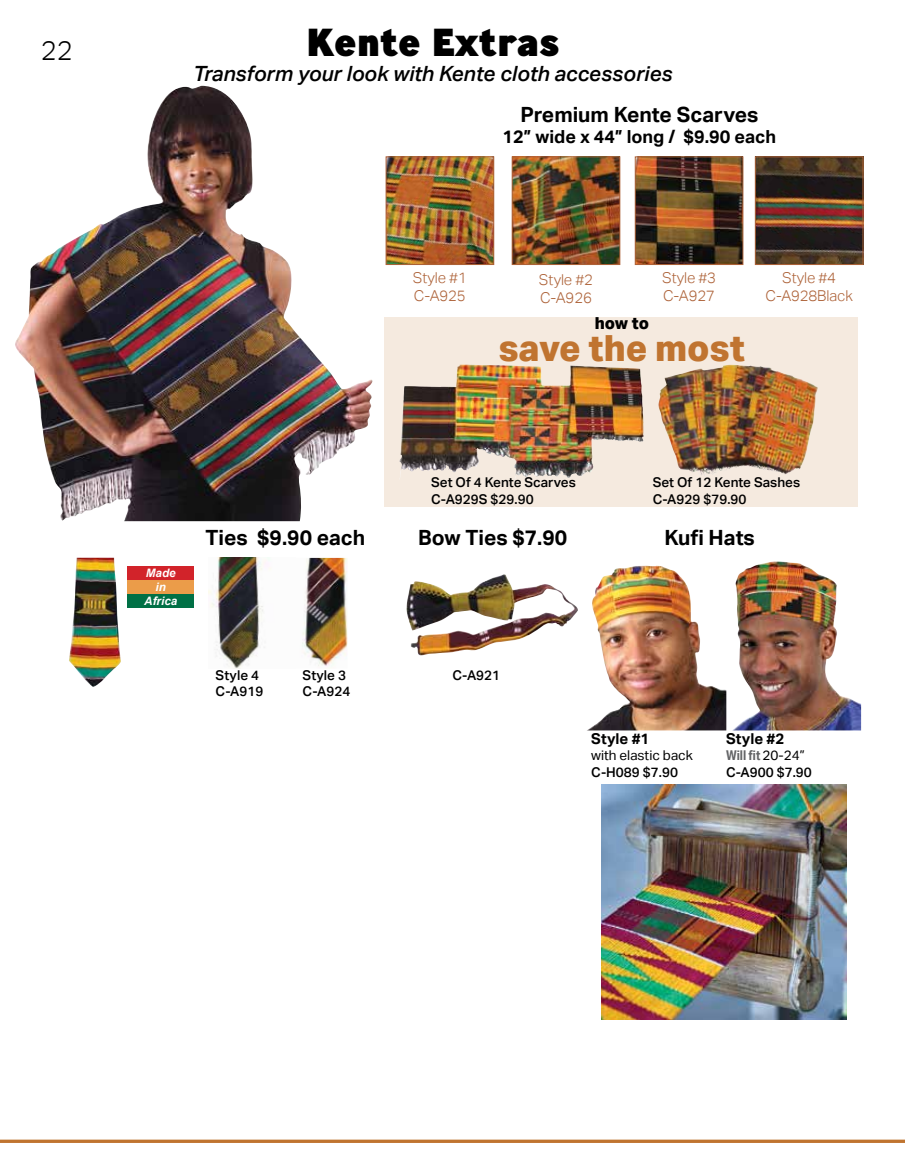
<style>
.page{position:relative;width:905px;height:1175px;background:#fff}
.page>*{position:absolute;margin:0;border:0;box-sizing:border-box;transform-origin:0 0}
.t1{font:800 39px "Ministry";color:#000}
.t2{font:800 36px "Aktiv Grotesk";color:#c07430}
.t3{font:300 27px "Aktiv Grotesk";color:#000}
.t4{font:700 21px "Aktiv Grotesk";color:#000}
.t5{font:italic 500 21px "Aktiv Grotesk";color:#000}
.t6{font:700 18px "Aktiv Grotesk";color:#000}
.t7{font:800 16.5px "Aktiv Grotesk";color:#000}
.t8{font:300 15px/18px "Aktiv Grotesk";letter-spacing:-.01em;color:#ad6238}
.t9{font:700 15px "Aktiv Grotesk";letter-spacing:.005em;color:#000}
.t10{font:500 13.5px/16.2px "Aktiv Grotesk";color:#000}
.t11{font:13.5px "Aktiv Grotesk";color:#000}
.t12{font:700 13.5px "Aktiv Grotesk Cd";color:#636466}
.t13{font:italic 700 11.7px/14px "Arial";color:#fff;text-align:center}
.s1{font-family:"Aktiv Grotesk";font-weight:400;color:#000}
</style>
<div class="page">
<hr style="left:0;top:1139px;width:904px;height:3px;background:#c07430">
<img style="left:406px;top:574px;width:172px;height:82px">
<img style="left:15px;top:86px;width:357px;height:435px">
<img style="left:588px;top:565px;width:138px;height:165px">
<img style="left:733px;top:561px;width:128px;height:169px">
<img style="left:385px;top:317px;width:473px;height:189px">
<img style="left:388px;top:159px;width:104px;height:104px">
<div style="left:386px;top:157px;width:108px;height:108px;border:1px solid #ad6238"></div>
<img style="left:514px;top:159px;width:104px;height:104px">
<div style="left:512px;top:157px;width:108px;height:108px;border:1px solid #ad6238"></div>
<img style="left:637px;top:159px;width:104px;height:104px">
<div style="left:635px;top:157px;width:108px;height:108px;border:1px solid #ad6238"></div>
<img style="left:757px;top:159px;width:104px;height:104px">
<div style="left:755px;top:157px;width:108px;height:108px;border:1px solid #ad6238"></div>
<img style="left:398px;top:364px;width:61px;height:116px">
<img style="left:658px;top:365px;width:65px;height:111px">
<img style="left:69px;top:558px;width:52px;height:129px">
<img style="left:302px;top:558px;width:45px;height:108px">
<img style="left:209px;top:558px;width:62px;height:110px">
<div style="left:127px;top:566px;width:67px;height:14px;background:#d2232a"></div>
<div style="left:127px;top:580px;width:67px;height:14px;background:#eb9c49"></div>
<div style="left:127px;top:594px;width:67px;height:14px;background:#007045"></div>
<img style="left:601px;top:784px;width:245px;height:235px">
<h3 class="t3" style="left:41px;top:35px;width:33px">22</h3>
<h1 class="t1" style="left:306px;top:16px;width:255px">Kente Extras</h1>
<h3 class="t5" style="left:193px;top:61px;width:481px">Transform your look with Kente cloth accessories</h3>
<h3 class="t4" style="left:520px;top:102px;width:239px">Premium Kente Scarves</h3>
<h3 class="t6" style="left:502px;top:127px;width:275px">12” wide x 44” long / $9.90 each</h3>
<p class="t8" style="left:413px;top:268px;width:56px">Style #1<br>C-A925</p>
<p class="t8" style="left:539px;top:271px;width:56px">Style #2<br>C-A926</p>
<p class="t8" style="left:662px;top:268px;width:56px">Style #3<br>C-A927</p>
<p class="t8" style="left:765px;top:268px;width:89px;text-align:center">Style #4<br>C-A928Black</p>
<p class="t7" style="left:595px;top:314px;width:56px">how to</p>
<h2 class="t2" style="left:499px;top:327px;width:248px">save the most</h2>
<p class="t13" style="left:144px;top:566px;width:35px">Made in<br>Africa</p>
<p class="t10" style="left:431px;top:474px;width:146px">Set Of 4 Kente Scarves<br>C-A929S $29.90</p>
<p class="t10" style="left:652px;top:474px;width:149px">Set Of 12 Kente Sashes<br>C-A929 $79.90</p>
<h3 class="t4" style="left:205px;top:525px;width:161px">Ties $9.90 each</h3>
<h3 class="t4" style="left:418px;top:525px;width:151px">Bow Ties $7.90</h3>
<h3 class="t4" style="left:664px;top:525px;width:92px">Kufi Hats</h3>
<p class="t10" style="left:216px;top:667px;width:49px">Style 4<br>C-A919</p>
<p class="t10" style="left:302px;top:667px;width:49px">Style 3<br>C-A924</p>
<p class="t10" style="left:452px;top:667px;width:49px">C-A921</p>
<p class="t9" style="left:591px;top:730px;width:60px">Style #1</p>
<p class="t11" style="left:591px;top:748px;width:103px">with elastic back</p>
<p class="t10" style="left:591px;top:764px;width:88px">C-H089 $7.90</p>
<p class="t9" style="left:726px;top:730px;width:60px">Style #2</p>
<p class="t12" style="left:726px;top:747px;width:80px">Will fit <span class="s1">20-24”</span></p>
<p class="t10" style="left:726px;top:764px;width:87px">C-A900 $7.90</p>
</div>
